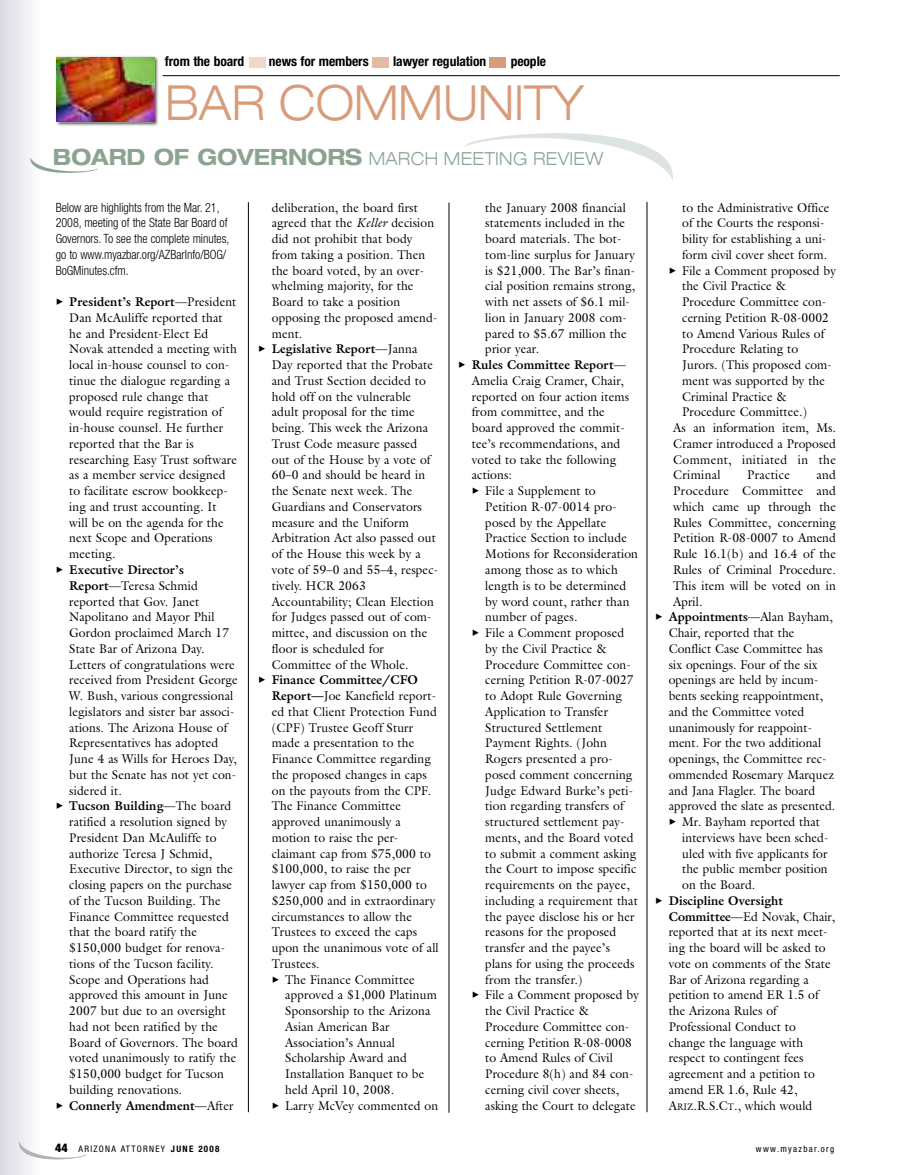
<style>
.page{position:relative;width:905px;height:1175px;background:#fff}
.page>*{position:absolute;margin:0;border:0;box-sizing:border-box;transform-origin:0 0}
.t1{font:300 expanded 48.45px "Helvetica Neue";color:#d89c7a;scale:.93 1}
.t2{font:300 expanded 18px "Helvetica Neue";letter-spacing:.02em;color:#8da391;scale:.93 1}
.t3{font:700 condensed 13.5px "Helvetica Neue";letter-spacing:-.005em;color:#000}
.t4{font:12.75px/15.8px "Galliard";letter-spacing:.01em;color:#000;scale:.95 1}
.t5{font:300 condensed 12.75px/15.8px "Helvetica Neue";letter-spacing:-.005em;color:#000;scale:.95 1}
.t6{font:12.75px "Galliard";letter-spacing:.03em;color:#000;scale:.95 1}
.t7{font:700 12.75px "Galliard";letter-spacing:.01em;color:#000;scale:.95 1}
.t8{font:condensed 9px "Helvetica Neue";letter-spacing:.145em;color:#000}
.s1{font-weight:700;font-size:22.5px}
.s2{font-weight:700}
.s3{font-weight:400}
.s4{font-style:italic}
.s5{font-size:9.6px}
.s6{font-weight:900;font-size:12px}
</style>
<div class="page">
<img style="left:56px;top:56px;width:102px;height:70px">
<hr style="left:162px;top:75px;width:677px;height:1px;background:#000">
<div style="left:249px;top:57px;width:16px;height:11px;background:#efd7ca"></div>
<div style="left:372px;top:57px;width:16px;height:11px;background:#e4baa2"></div>
<div style="left:489px;top:57px;width:16px;height:11px;background:#d89c7a"></div>
<img style="left:57px;top:57px;width:97px;height:65px">
<div style="left:0;top:0;width:40px;height:1174px;background:linear-gradient(to right,#dcd9e3,#fcfcfc)"></div>
<svg style="left:17px;top:1141px;width:70px;height:26px"></svg>
<hr style="left:248px;top:202px;width:1px;height:910px;background:#000">
<hr style="left:448px;top:202px;width:1px;height:910px;background:#000">
<hr style="left:646px;top:202px;width:1px;height:910px;background:#000">
<svg style="left:465px;top:133px;width:208px;height:47px"></svg>
<svg style="left:28px;top:157px;width:70px;height:23px"></svg>
<p class="t3" style="left:165px;top:56px;width:81px">from the board</p>
<p class="t3" style="left:269px;top:56px;width:101px">news for members</p>
<p class="t3" style="left:393px;top:56px;width:95px">lawyer regulation</p>
<p class="t3" style="left:510px;top:56px;width:37px">people</p>
<h1 class="t1" style="left:165px;top:85px;width:451px">BAR COMMUNITY</h1>
<h2 class="t2" style="left:53px;top:152px;width:593px"><span class="s1">BOARD OF GOVERNORS</span> MARCH MEETING REVIEW</h2>
<p class="t5" style="left:56px;top:200px;width:184px">Below are highlights from the Mar. 21, 2008, meeting of the State Bar Board of Governors. To see the complete minutes, go to www.myazbar.org/AZBarInfo/BOG/ BoGMinutes.cfm.</p>
<p class="t4" style="left:69px;top:294px;width:178px;text-indent:-13px">✓ <span class="s2">President’s Report</span>—President<br>Dan McAuliffe reported that he and President-Elect Ed<br>Novak attended a meeting with local in-house counsel to con&shy;tinue the dialogue regarding a proposed rule change that would require registration of in-house counsel. He further reported that the Bar is researching Easy Trust software as a member service designed to facilitate escrow bookkeep&shy;ing and trust accounting. It will be on the agenda for the next Scope and Operations meeting.</p>
<p class="t4" style="left:69px;top:561px;width:179px;text-indent:-13px">✓ <span class="s2">Executive Director’s<br>Report</span>—Teresa Schmid reported that Gov. Janet<br>Napolitano and Mayor Phil<br>Gordon proclaimed March 17<br>State Bar of Arizona Day.<br>Letters of congratulations were received from President George<br>W. Bush, various congressional legislators and sister bar associ&shy;ations. The Arizona House of<br>Representatives has adopted<br>June 4 as Wills for Heroes Day, but the Senate has not yet con&shy;sidered it.</p>
<p class="t4" style="left:69px;top:798px;width:179px;text-indent:-13px">✓ <span class="s2">Tucson Building</span>—The board ratified a resolution signed by<br>President Dan McAuliffe to authorize Teresa J Schmid,<br>Executive Director, to sign the closing papers on the purchase of the Tucson Building. The<br>Finance Committee requested that the board ratify the $150,000 budget for renova&shy;tions of the Tucson facility.<br>Scope and Operations had approved this amount in June<br>2007 but due to an oversight had not been ratified by the<br>Board of Governors. The board voted unanimously to ratify the $150,000 budget for Tucson building renovations.</p>
<p class="t7" style="left:56px;top:1097px;width:189px">✓ Connerly Amendment<span class="s3">—After</span></p>
<p class="t4" style="left:272px;top:199px;width:176px">deliberation, the board first agreed that the <span class="s4">Keller</span> decision did not prohibit that body from taking a position. Then the board voted, by an over&shy;whelming majority, for the<br>Board to take a position opposing the proposed amend&shy;ment.</p>
<p class="t4" style="left:272px;top:341px;width:177px;text-indent:-13px">✓ <span class="s2">Legislative Report</span>—Janna<br>Day reported that the Probate and Trust Section decided to hold off on the vulnerable adult proposal for the time being. This week the Arizona<br>Trust Code measure passed out of the House by a vote of<br>60–0 and should be heard in the Senate next week. The<br>Guardians and Conservators measure and the Uniform<br>Arbitration Act also passed out of the House this week by a vote of 59–0 and 55–4, respec&shy;tively. HCR 2063<br>Accountability; Clean Election for Judges passed out of com&shy;mittee, and discussion on the floor is scheduled for<br>Committee of the Whole.</p>
<p class="t4" style="left:272px;top:672px;width:177px;text-indent:-13px">✓ <span class="s2">Finance Committee/CFO<br>Report—</span>Joe Kanefield report&shy;ed that Client Protection Fund (CPF) Trustee Geoff Sturr made a presentation to the<br>Finance Committee regarding the proposed changes in caps on the payouts from the CPF.<br>The Finance Committee approved unanimously a motion to raise the per&shy;claimant cap from $75,000 to $100,000, to raise the per lawyer cap from $150,000 to $250,000 and in extraordinary circumstances to allow the<br>Trustees to exceed the caps upon the unanimous vote of all<br>Trustees.</p>
<p class="t4" style="left:285px;top:971px;width:161px;text-indent:-13px">✓ The Finance Committee approved a $1,000 Platinum<br>Sponsorship to the Arizona<br>Asian American Bar<br>Association’s Annual<br>Scholarship Award and<br>Installation Banquet to be held April 10, 2008.</p>
<p class="t4" style="left:272px;top:1097px;width:177px">✓ Larry McVey commented on</p>
<p class="t4" style="left:485px;top:199px;width:159px">the January 2008 financial statements included in the board materials. The bot&shy;tom-line surplus for January is $21,000. The Bar’s finan&shy;cial position remains strong, with net assets of $6.1 mil&shy;lion in January 2008 com&shy;pared to $5.67 million the prior year.</p>
<p class="t4" style="left:472px;top:357px;width:167px;text-indent:-13px">✓ <span class="s2">Rules Committee Report</span>—<br>Amelia Craig Cramer, Chair, reported on four action items from committee, and the board approved the commit&shy;tee’s recommendations, and voted to take the following actions:</p>
<p class="t4" style="left:485px;top:483px;width:162px;text-indent:-13px">✓ File a Supplement to<br>Petition R-07-0014 pro&shy;posed by the Appellate<br>Practice Section to include<br>Motions for Reconsideration among those as to which length is to be determined by word count, rather than number of pages.</p>
<p class="t4" style="left:485px;top:624px;width:162px;text-indent:-13px">✓ File a Comment proposed by the Civil Practice &amp;<br>Procedure Committee con&shy;cerning Petition R-07-0027 to Adopt Rule Governing<br>Application to Transfer<br>Structured Settlement<br>Payment Rights. (John<br>Rogers presented a pro&shy;posed comment concerning<br>Judge Edward Burke’s peti&shy;tion regarding transfers of structured settlement pay&shy;ments, and the Board voted to submit a comment asking the Court to impose specific requirements on the payee, including a requirement that the payee disclose his or her reasons for the proposed transfer and the payee’s plans for using the proceeds from the transfer.)</p>
<p class="t4" style="left:485px;top:987px;width:163px;text-indent:-13px">✓ File a Comment proposed by the Civil Practice &amp;<br>Procedure Committee con&shy;cerning Petition R-08-0008 to Amend Rules of Civil<br>Procedure 8(h) and 84 con&shy;cerning civil cover sheets, asking the Court to delegate</p>
<p class="t4" style="left:682px;top:199px;width:156px">to the Administrative Office of the Courts the responsi&shy;bility for establishing a uni&shy;form civil cover sheet form.</p>
<p class="t4" style="left:668px;top:262px;width:177px">✓ File a Comment proposed by</p>
<p class="t4" style="left:682px;top:278px;width:111px">the Civil Practice &amp;</p>
<p class="t4" style="left:682px;top:294px;width:153px">Procedure Committee con-</p>
<p class="t4" style="left:682px;top:309px;width:156px">cerning Petition R-08-0002</p>
<p class="t4" style="left:682px;top:325px;width:151px">to Amend Various Rules of</p>
<p class="t4" style="left:682px;top:341px;width:123px">Procedure Relating to</p>
<p class="t4" style="left:682px;top:357px;width:159px">Jurors. (This proposed com-</p>
<p class="t4" style="left:682px;top:372px;width:152px">ment was supported by the</p>
<p class="t4" style="left:682px;top:388px;width:112px">Criminal Practice &amp;</p>
<p class="t4" style="left:682px;top:404px;width:133px">Procedure Committee.)</p>
<p class="t4" style="left:673px;top:420px;width:173px">As an information item, Ms.</p>
<p class="t4" style="left:673px;top:435px;width:173px">Cramer introduced a Proposed</p>
<p class="t6" style="left:673px;top:452px;width:173px">Comment, initiated in the</p>
<p class="t6" style="left:673px;top:467px;width:51px">Criminal</p>
<p class="t6" style="left:747px;top:467px;width:47px">Practice</p>
<p class="t4" style="left:673px;top:467px;width:173px;text-align:justify;text-indent:143px">and Procedure Committee and which came up through the Rules Committee, concerning Petition R-08-0007 to Amend Rule 16.1(b) and 16.4 of the Rules of Criminal Procedure.<br>This item will be voted on in April.</p>
<p class="t4" style="left:668px;top:609px;width:177px;text-indent:-13px">✓ <span class="s2">Appointments</span>—Alan Bayham,<br>Chair, reported that the<br>Conflict Case Committee has six openings. Four of the six openings are held by incum&shy;bents seeking reappointment, and the Committee voted unanimously for reappoint&shy;ment. For the two additional openings, the Committee rec&shy;ommended Rosemary Marquez and Jana Flagler. The board approved the slate as presented.</p>
<p class="t4" style="left:682px;top:813px;width:155px;text-indent:-13px">✓ Mr. Bayham reported that interviews have been sched&shy;uled with five applicants for the public member position on the Board.</p>
<p class="t4" style="left:668px;top:892px;width:176px;text-indent:-13px">✓ <span class="s2">Discipline Oversight<br>Committee</span>—Ed Novak, Chair, reported that at its next meet&shy;ing the board will be asked to vote on comments of the State<br>Bar of Arizona regarding a petition to amend ER 1.5 of the Arizona Rules of<br>Professional Conduct to change the language with respect to contingent fees agreement and a petition to amend ER 1.6, Rule 42,<br>A<span class="s5">RIZ</span>.R.S.C<span class="s5">T</span>., which would</p>
<p class="t8" style="left:55px;top:1145px;width:166px"><span class="s6">44</span> ARIZONA ATTORNEY <span class="s2">JUNE 2008</span></p>
<p class="t8" style="left:756px;top:1145px;width:80px">www.myazbar.org</p>
</div>
